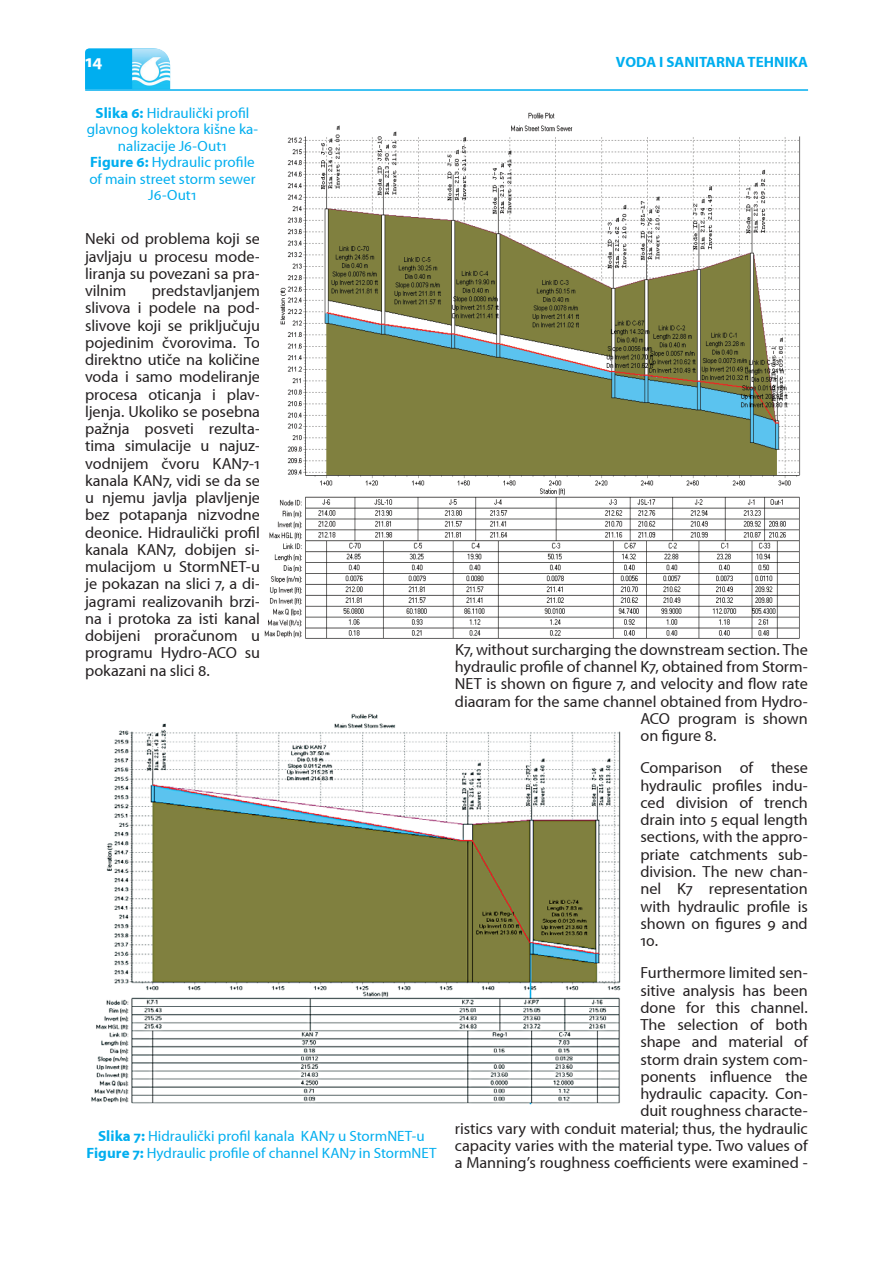
<style>
.page{position:relative;width:893px;height:1263px;background:#fff}
.page>*{position:absolute;margin:0;border:0;box-sizing:border-box;transform-origin:0 0}
.t1{font:700 18px "X Myriad Pro";color:#fff}
.t2{font:16.2px/17.2px "X Myriad Pro";letter-spacing:-.005em;color:#231f20;text-align:justify}
.t3{font:15px/16.5px "X Myriad Pro";color:#00aeef;text-align:center}
.t4{font:700 15px "X Myriad Pro";color:#00aeef}
.s1{font-weight:700}
</style>
<div class="page">
<div style="left:85px;top:48px;width:47px;height:41px;background:#00aeef"></div>
<hr style="left:85px;top:89px;width:723px;height:2px;background:#00aeef">
<img style="left:132px;top:48px;width:38px;height:41px">
<img style="left:264px;top:112px;width:537px;height:527px">
<img style="left:91px;top:713px;width:530px;height:392px">
<p class="t1" style="left:85px;top:50px;width:19px">14</p>
<p class="t4" style="left:616px;top:53px;width:194px">VODA I SANITARNA TEHNIKA</p>
<p class="t3" style="left:87px;top:105px;width:172px"><span class="s1">Slika 6:</span> Hidraulički profil glavnog kolektora kišne ka&shy;nalizacije J6-Out1<br><span class="s1">Figure 6:</span> Hydraulic profile of main street storm sewer<br>J6-Out1</p>
<p class="t2" style="left:85px;top:231px;width:176px">Neki od problema koji se javljaju u procesu mode&shy;liranja su povezani sa pra&shy;vilnim</p>
<p class="t2" style="left:85px;top:282px;width:177px;text-indent:67px">predstavljanjem slivova i podele na pod&shy;slivove koji se priključuju pojedinim čvorovima. To direktno utiče na količine voda i samo modeliranje procesa oticanja i plav&shy;ljenja. Ukoliko se posebna pažnja posveti rezulta&shy;tima simulacije u najuz&shy;vodnijem čvoru KAN7-1 kanala KAN7, vidi se da se u njemu javlja plavljenje bez potapanja nizvodne deonice. Hidraulički profil kanala KAN7, dobijen si&shy;mulacijom u StormNET-u je pokazan na slici 7, a di&shy;jagrami realizovanih brzi&shy;na i protoka za isti kanal dobijeni proračunom u programu Hydro-ACO su pokazani na slici 8.</p>
<p class="t3" style="left:86px;top:1128px;width:352px"><span class="s1">Slika 7:</span> Hidraulički profil kanala KAN7 u StormNET-u<br><span class="s1">Figure 7:</span> Hydraulic profile of channel KAN7 in StormNET</p>
<p class="t2" style="left:455px;top:641px;width:354px">K7, without surcharging the downstream section. The</p>
<p class="t2" style="left:455px;top:658px;width:353px">hydraulic profile of channel K7, obtained from Storm-</p>
<p class="t2" style="left:455px;top:676px;width:354px">NET is shown on figure 7, and velocity and flow rate</p>
<p class="t2" style="left:455px;top:693px;width:354px">diagram for the same channel obtained from Hydro-</p>
<p class="t2" style="left:640px;top:710px;width:169px">ACO program is shown</p>
<p class="t2" style="left:640px;top:727px;width:77px">on figure 8.</p>
<p class="t2" style="left:640px;top:760px;width:169px">Comparison of these hydraulic profiles indu&shy;ced division of trench drain into 5 equal length sections, with the appro&shy;priate catchments sub&shy;division. The new chan&shy;nel K7 representation with hydraulic profile is shown on figures 9 and 10.</p>
<p class="t2" style="left:455px;top:964px;width:354px;text-align:right">Furthermore limited sen-<br>sitive analysis has been<br>done for this channel.<br>The selection of both<br>shape and material of<br>storm drain system com-<br>ponents in-fl uence the<br>hydraulic capacity. Con-<br>duit roughness characte-<br>ristics vary with conduit material; thus, the hydraulic capacity varies with the material type. Two values of a Manning’s roughness coef-fi-cients were examined -</p>
</div>
